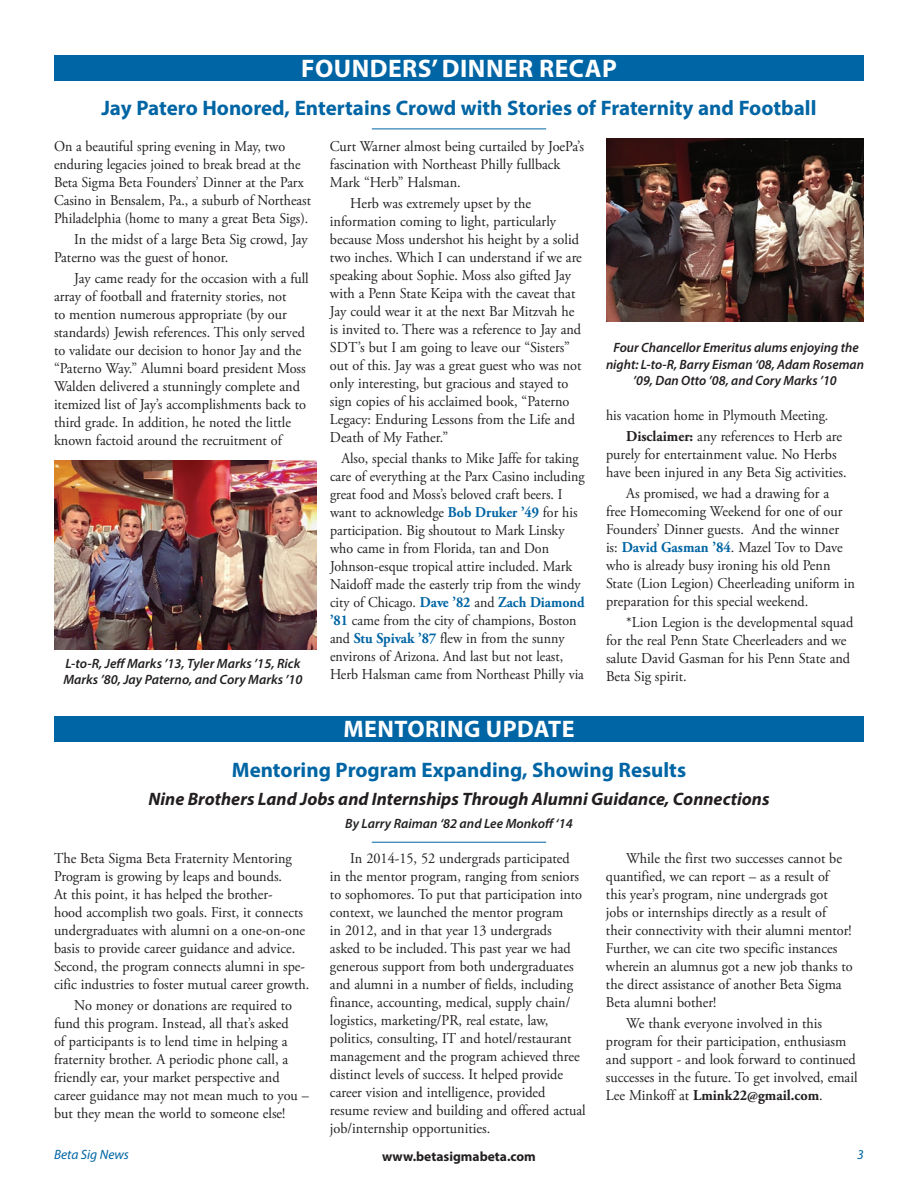
<style>
.page{position:relative;width:918px;height:1188px;background:#fff}
.page>*{position:absolute;margin:0;border:0;box-sizing:border-box;transform-origin:0 0}
.t1{font:700 25.5px "Myriad Pro";letter-spacing:.02em;color:#fff}
.t2{font:700 24px "Myriad Pro";letter-spacing:.02em;color:#fff}
.t3{font:700 21px "Myriad Pro";color:#0065a4}
.t4{font:italic 700 18px "Myriad Pro";color:#231f20}
.t5{font:15px/18px "Adobe Garamond Pro";color:#231f20;scale:.95 1}
.t6{font:15px/18px "Adobe Garamond Pro";color:#231f20;scale:.93 1}
.t7{font:italic 600 13.5px/16.5px "Myriad Pro";color:#231f20;text-align:center}
.t8{font:700 13.5px "Myriad Pro";color:#231f20}
.t9{font:italic 13.5px "Myriad Pro";color:#0065a4}
.s1{font-weight:700;color:#0065a4}
.s2{font-weight:700}
</style>
<div class="page">
<div style="left:54px;top:55px;width:810px;height:26px;background:#0065a4"></div>
<div style="left:54px;top:716px;width:810px;height:26px;background:#0065a4"></div>
<hr style="left:372px;top:129px;width:174px;height:1px;background:#0065a4">
<hr style="left:372px;top:842px;width:174px;height:1px;background:#0065a4">
<img style="left:606px;top:138px;width:258px;height:183px">
<img style="left:54px;top:460px;width:263px;height:189px">
<h1 class="t1" style="left:301px;top:51px;width:317px">FOUNDERS’ DINNER RECAP</h1>
<h3 class="t3" style="left:101px;top:94px;width:717px">Jay Patero Honored, Entertains Crowd with Stories of Fraternity and Football</h3>
<p class="t6" style="left:54px;top:138px;width:278px">On a beautiful spring evening in May, two enduring legacies joined to break bread at the Beta Sigma Beta Founders’ Dinner at the Parx Casino in Bensalem, Pa., a suburb of Northeast Philadelphia (home to many a great Beta Sigs).</p>
<p class="t5" style="left:54px;top:231px;width:269px;text-indent:20px">In the midst of a large Beta Sig crowd, Jay<br>Paterno was the guest of honor.</p>
<p class="t5" style="left:54px;top:270px;width:270px;text-indent:20px">Jay came ready for the occasion with a full array of football and fraternity stories, not<br>to mention numerous appropriate (by our standards) Jewish references. This only served to validate our decision to honor Jay and the “Paterno Way.” Alumni board president Moss Walden delivered a stunningly complete and itemized list of Jay’s accomplishments back to third grade. In addition, he noted the little known factoid around the recruitment of</p>
<p class="t7" style="left:63px;top:655px;width:241px;text-align:left">L-to-R, Jeff Marks ’13, Tyler Marks ’15, Rick<br>Marks ’80, Jay Paterno, and Cory Marks ’10</p>
<p class="t5" style="left:330px;top:138px;width:269px">Curt Warner almost being curtailed by JoePa’s fascination with Northeast Philly fullback<br>Mark “Herb” Halsman.</p>
<p class="t5" style="left:330px;top:195px;width:267px;text-indent:20px">Herb was extremely upset by the information coming to light, particularly because Moss undershot his height by a solid two inches. Which I can understand if we are speaking about Sophie. Moss also gifted Jay with a Penn State Keipa with the caveat that Jay could wear it at the next Bar Mitzvah he is invited to. There was a reference to Jay and SDT’s but I am going to leave our “Sisters” out of this. Jay was a great guest who was not only interesting, but gracious and stayed to sign copies of his acclaimed book, “Paterno Legacy: Enduring Lessons from the Life and Death of My Father.”</p>
<p class="t6" style="left:330px;top:450px;width:275px;text-indent:12px">Also, special thanks to Mike Jaffe for taking care of everything at the Parx Casino including great food and Moss’s beloved craft beers. I want to acknowledge <span class="s1">Bob Druker ’49</span> for his participation. Big shoutout to Mark Linsky who came in from Florida, tan and Don Johnson-esque tropical attire included. Mark Naidoff made the easterly trip from the windy city of Chicago. <span class="s1">Dave ’82</span> and <span class="s1">Zach Diamond ’81</span> came from the city of champions, Boston and <span class="s1">Stu Spivak ’87</span> flew in from the sunny environs of Arizona. And last but not least, Herb Halsman came from Northeast Philly via</p>
<h2 class="t2" style="left:343px;top:714px;width:233px">MENTORING UPDATE</h2>
<p class="t7" style="left:606px;top:339px;width:260px">Four Chancellor Emeritus alums enjoying the night: L-to-R, Barry Eisman ‘08, Adam Roseman ’09, Dan Otto ’08, and Cory Marks ’10</p>
<p class="t6" style="left:626px;top:405px;width:234px;line-height:21.3px;text-indent:-20px">his vacation home in Plymouth Meeting.<br><span class="s2">Disclaimer:</span> any references to Herb are</p>
<p class="t5" style="left:606px;top:446px;width:255px">purely for entertainment value. No Herbs have been injured in any Beta Sig activities.</p>
<p class="t5" style="left:606px;top:485px;width:264px;text-indent:20px">As promised, we had a drawing for a<br>free Homecoming Weekend for one of our Founders’ Dinner guests. And the winner<br>is: <span class="s1">David Gasman ’84</span>. Mazel Tov to Dave who is already busy ironing his old Penn State (Lion Legion) Cheerleading uniform in preparation for this special weekend.</p>
<p class="t5" style="left:606px;top:614px;width:262px;text-indent:20px">*Lion Legion is the developmental squad for the real Penn State Cheerleaders and we salute David Gasman for his Penn State and Beta Sig spirit.</p>
<h3 class="t3" style="left:232px;top:756px;width:456px">Mentoring Program Expanding, Showing Results</h3>
<p class="t4" style="left:149px;top:787px;width:622px">Nine Brothers Land Jobs and Internships Through Alumni Guidance, Connections</p>
<p class="t7" style="left:345px;top:815px;width:229px">By Larry Raiman ‘82 and Lee Monkoff ‘14</p>
<p class="t5" style="left:54px;top:850px;width:270px">The Beta Sigma Beta Fraternity Mentoring Program is growing by leaps and bounds.<br>At this point, it has helped the brother-<br>hood accomplish two goals. First, it connects undergraduates with alumni on a one-on-one basis to provide career guidance and advice.<br>Second, the program connects alumni in spe&shy;cific industries to foster mutual career growth.</p>
<p class="t5" style="left:54px;top:997px;width:270px;text-indent:20px">No money or donations are required to fund this program. Instead, all that’s asked<br>of participants is to lend time in helping a fraternity brother. A periodic phone call, a friendly ear, your market perspective and career guidance may not mean much to you – but they mean the world to someone else!</p>
<p class="t5" style="left:330px;top:850px;width:271px;text-indent:20px">In 2014-15, 52 undergrads participated<br>in the mentor program, ranging from seniors to sophomores. To put that participation into context, we launched the mentor program<br>in 2012, and in that year 13 undergrads<br>asked to be included. This past year we had generous support from both undergraduates and alumni in a number of fields, including finance, accounting, medical, supply chain/ logistics, marketing/PR, real estate, law, politics, consulting, IT and hotel/restaurant management and the program achieved three distinct levels of success. It helped provide career vision and intelligence, provided resume review and building and offered actual job/internship opportunities.</p>
<p class="t5" style="left:606px;top:850px;width:261px;text-indent:20px">While the first two successes cannot be quantified, we can report – as a result of<br>this year’s program, nine undergrads got jobs or internships directly as a result of their connectivity with their alumni mentor!<br>Further, we can cite two specific instances wherein an alumnus got a new job thanks to the direct assistance of another Beta Sigma Beta alumni bother!</p>
<p class="t5" style="left:606px;top:1015px;width:266px;text-indent:20px">We thank everyone involved in this program for their participation, enthusiasm and support - and look forward to continued successes in the future. To get involved, email Lee Minkoff at <span class="s2">Lmink22@gmail.com</span>.</p>
<p class="t9" style="left:54px;top:1146px;width:77px">Beta Sig News</p>
<p class="t8" style="left:382px;top:1147px;width:155px">www.betasigmabeta.com</p>
<p class="t9" style="left:857px;top:1146px;width:8px">3</p>
</div>
